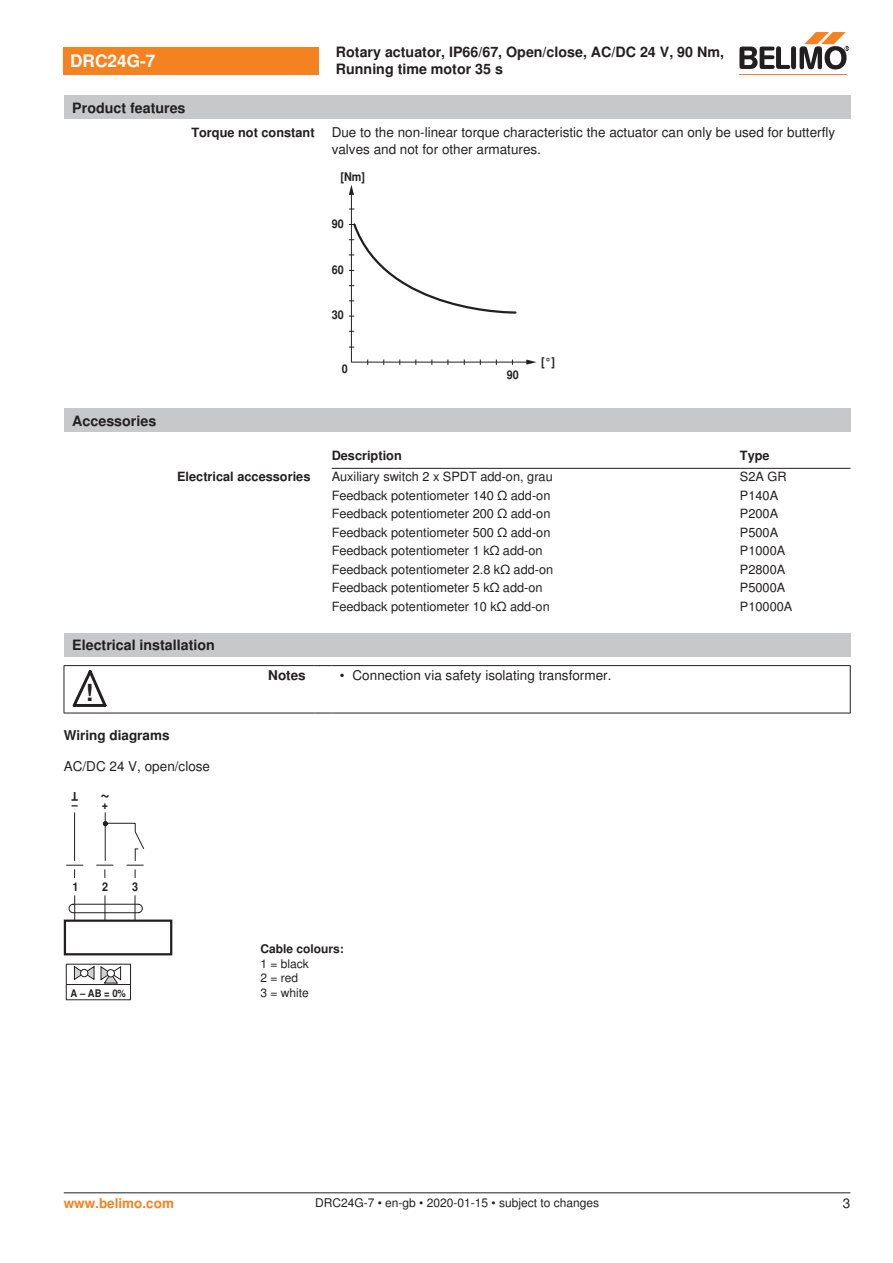
<style>
.page{position:relative;width:893px;height:1263px;background:#fff}
.page>*{position:absolute;margin:0;border:0;box-sizing:border-box;transform-origin:0 0}
.t1{font:700 23.55px "Nimbus Sans BEL";color:#231f20}
.t2{font:700 18px "Nimbus Sans BEL";color:#231f20;scale:.9 1}
.t3{font:700 17.25px "Nimbus Sans BEL";color:#fff}
.t4{font:700 14.25px/17.1px "Nimbus Sans BEL";color:#231f20}
.Bulletpoints{font:13.5px/16.2px "Nimbus Sans BEL";color:#231f20}
.Tabellenkopf_rechtsb{font:700 13.5px "Nimbus Sans BEL";color:#231f20}
.Anschluss_Schema_Bas{font:13.5px "Nimbus Sans BEL";color:#231f20}
.t5{font:700 13.5px "Nimbus Sans BEL";color:#f58220}
.Rechtsbündig_Footer{font:13.5px "Nimbus Sans BEL";color:#231f20}
.Tabellentext_1mm{font:12.75px "Nimbus Sans BEL";color:#231f20}
.Tabellenkopf_rechtsb-2{font:700 12.75px "Nimbus Sans BEL";color:#231f20}
.Rechtsbündig{font:700 12.75px "Nimbus Sans BEL";color:#231f20}
.Tabellenkopf{font:700 12.75px "Nimbus Sans BEL";color:#231f20}
.Footer_EU_center{font:12px "Nimbus Sans BEL";color:#231f20}
.t6{font:700 12px "Nimbus Sans BEL";color:#231f20;scale:.9 1}
.Legende{font:12px/14.4px "Nimbus Sans BEL";color:#231f20}
.Anschluss_Schema_Bas-2{font:700 12px "Nimbus Sans BEL";color:#231f20}
.t7{font:700 10.5px "Nimbus Sans BEL";color:#231f20;scale:.9 1}
</style>
<div class="page">
<svg style="left:349px;top:185px;width:187px;height:180px"></svg>
<div style="left:64px;top:409px;width:786px;height:23px;background:#c7c8ca"></div>
<hr style="left:332px;top:468px;width:408px;height:1px;background:#231f20">
<hr style="left:740px;top:468px;width:110px;height:1px;background:#231f20">
<div style="left:64px;top:634px;width:786px;height:23px;background:#c7c8ca"></div>
<hr style="left:64px;top:666px;width:1px;height:47px;background:#231f20">
<hr style="left:850px;top:666px;width:1px;height:47px;background:#231f20">
<hr style="left:64px;top:665px;width:51px;height:1px;background:#231f20">
<hr style="left:115px;top:665px;width:199px;height:1px;background:#231f20">
<svg style="left:314px;top:665px;width:17px;height:1px"></svg>
<hr style="left:331px;top:665px;width:519px;height:1px;background:#231f20">
<hr style="left:64px;top:713px;width:51px;height:1px;background:#231f20">
<hr style="left:115px;top:713px;width:199px;height:1px;background:#231f20">
<svg style="left:314px;top:713px;width:17px;height:1px"></svg>
<hr style="left:331px;top:713px;width:519px;height:1px;background:#231f20">
<svg style="left:73px;top:670px;width:34px;height:37px"></svg>
<div style="left:64px;top:919px;width:108px;height:36px;border:2px solid #231f20"></div>
<svg style="left:66px;top:812px;width:79px;height:109px"></svg>
<hr style="left:66px;top:964px;width:65px;height:1px;background:#231f20">
<hr style="left:66px;top:984px;width:65px;height:1px;background:#231f20">
<svg style="left:66px;top:965px;width:1px;height:34px"></svg>
<svg style="left:130px;top:965px;width:1px;height:34px"></svg>
<hr style="left:66px;top:999px;width:65px;height:1px;background:#231f20">
<svg style="left:74px;top:965px;width:47px;height:19px"></svg>
<div style="left:81px;top:969px;width:7px;height:8px;background:#fff;border-radius:50%"></div>
<div style="left:80px;top:969px;width:8px;height:8px;border:1px solid #231f20;border-radius:50%"></div>
<div style="left:64px;top:47px;width:255px;height:27px;background:#f58220"></div>
<hr style="left:739px;top:74px;width:107px;height:1px;background:#f58220">
<svg style="left:739px;top:32px;width:110px;height:38px"></svg>
<div style="left:64px;top:96px;width:786px;height:23px;background:#c7c8ca"></div>
<hr style="left:64px;top:1192px;width:786px;height:1px;background:#231f20">
<p class="t3" style="left:70px;top:51px;width:87px">DRC24G-7</p>
<p class="t4" style="left:336px;top:44px;width:390px">Rotary actuator, IP66/67, Open/close, AC/DC 24 V, 90 Nm,<br>Running time motor 35 s</p>
<p class="t4" style="left:72px;top:100px;width:115px">Product features</p>
<p class="Rechtsbündig" style="left:191px;top:125px;width:125px">Torque not constant</p>
<p class="Bulletpoints" style="left:332px;top:125px;width:505px">Due to the non-linear torque characteristic the actuator can only be used for butterfly valves and not for other armatures.</p>
<p class="t6" style="left:340px;top:172px;width:29px">[Nm]</p>
<p class="t6" style="left:332px;top:219px;width:15px">90</p>
<p class="t6" style="left:332px;top:265px;width:15px">60</p>
<p class="t4" style="left:72px;top:413px;width:85px">Accessories</p>
<p class="t6" style="left:332px;top:310px;width:15px">30</p>
<p class="t6" style="left:342px;top:364px;width:8px">0</p>
<p class="t6" style="left:507px;top:371px;width:15px">90</p>
<p class="t6" style="left:541px;top:357px;width:17px">[°]</p>
<p class="Tabellenkopf" style="left:332px;top:448px;width:72px">Description</p>
<p class="Tabellenkopf" style="left:740px;top:448px;width:31px">Type</p>
<p class="Tabellenkopf_rechtsb-2" style="left:177px;top:469px;width:135px">Electrical accessories</p>
<p class="Tabellentext_1mm" style="left:332px;top:469px;width:223px">Auxiliary switch 2 x SPDT add-on, grau</p>
<p class="Tabellentext_1mm" style="left:740px;top:469px;width:48px">S2A GR</p>
<p class="Tabellentext_1mm" style="left:332px;top:488px;width:220px">Feedback potentiometer 140 Ω add-on</p>
<p class="Tabellentext_1mm" style="left:740px;top:488px;width:40px">P140A</p>
<p class="Tabellentext_1mm" style="left:332px;top:506px;width:220px">Feedback potentiometer 200 Ω add-on</p>
<p class="Tabellentext_1mm" style="left:740px;top:506px;width:40px">P200A</p>
<p class="Tabellentext_1mm" style="left:332px;top:525px;width:220px">Feedback potentiometer 500 Ω add-on</p>
<p class="Tabellentext_1mm" style="left:740px;top:525px;width:40px">P500A</p>
<p class="Tabellentext_1mm" style="left:332px;top:543px;width:212px">Feedback potentiometer 1 kΩ add-on</p>
<p class="Tabellentext_1mm" style="left:740px;top:543px;width:47px">P1000A</p>
<p class="Tabellentext_1mm" style="left:332px;top:562px;width:223px">Feedback potentiometer 2.8 kΩ add-on</p>
<p class="Tabellentext_1mm" style="left:740px;top:562px;width:47px">P2800A</p>
<p class="Tabellentext_1mm" style="left:332px;top:580px;width:212px">Feedback potentiometer 5 kΩ add-on</p>
<p class="Tabellentext_1mm" style="left:740px;top:580px;width:47px">P5000A</p>
<p class="Tabellentext_1mm" style="left:332px;top:599px;width:220px">Feedback potentiometer 10 kΩ add-on</p>
<p class="Tabellentext_1mm" style="left:740px;top:599px;width:54px">P10000A</p>
<p class="t4" style="left:72px;top:637px;width:144px">Electrical installation</p>
<p class="t1" style="left:86px;top:678px;width:9px">!</p>
<p class="Tabellenkopf_rechtsb" style="left:268px;top:667px;width:39px">Notes</p>
<p class="Bulletpoints" style="left:340px;top:667px;width:273px">• Connection via safety isolating transformer.</p>
<p class="Tabellenkopf_rechtsb" style="left:64px;top:727px;width:107px">Wiring diagrams</p>
<p class="Anschluss_Schema_Bas" style="left:64px;top:758px;width:148px">AC/DC 24 V, open/close</p>
<p class="t6" style="left:78px;top:801px;width:9px;rotate:-180deg">T</p>
<p class="t2" style="left:110px;top:805px;width:12px;rotate:-180deg">~</p>
<p class="t6" style="left:72px;top:800px;width:42px">– +</p>
<p class="t6" style="left:72px;top:882px;width:8px">1</p>
<p class="t6" style="left:102px;top:883px;width:8px">2</p>
<p class="t6" style="left:132px;top:883px;width:8px">3</p>
<p class="t7" style="left:71px;top:989px;width:63px">A – AB = 0%</p>
<p class="Anschluss_Schema_Bas-2" style="left:260px;top:942px;width:85px">Cable colours:</p>
<p class="Legende" style="left:260px;top:956px;width:50px">1 = black<br>2 = red<br>3 = white</p>
<p class="t5" style="left:64px;top:1195px;width:112px">www.belimo.com</p>
<p class="Footer_EU_center" style="left:315px;top:1196px;width:286px">DRC24G-7 • en-gb • 2020-01-15 • subject to changes</p>
<p class="Rechtsbündig_Footer" style="left:843px;top:1195px;width:9px">3</p>
</div>
